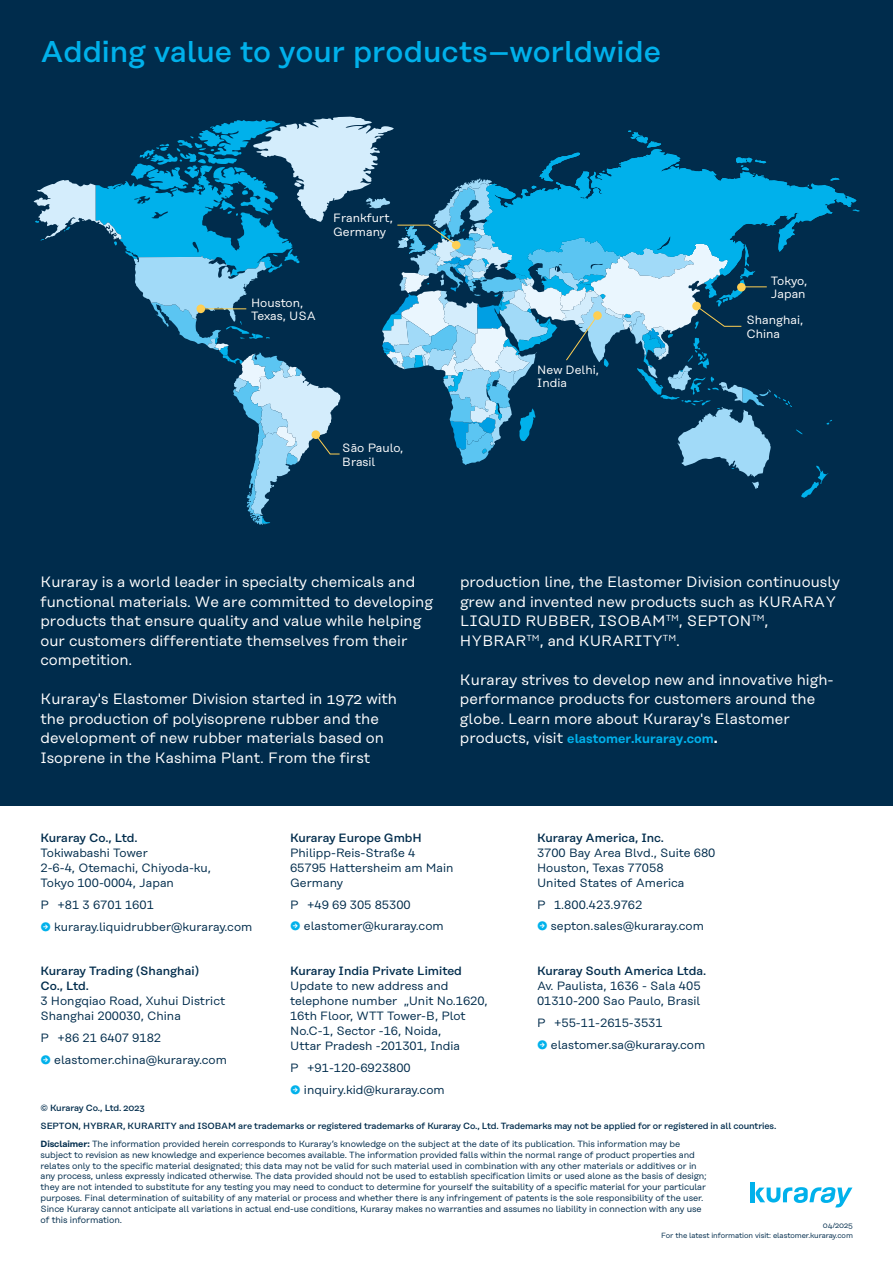
<style>
.page{position:relative;width:893px;height:1263px;background:#fff}
.page>*{position:absolute;margin:0;border:0;box-sizing:border-box;transform-origin:0 0}
.t1{font:500 30px "Rational Text";color:#00b1eb}
.t2{font:15px/19.5px "Rational Text";color:#fff}
.t3{font:600 12.75px "Rational Text";color:#00b1eb}
.t4{font:12px/15px "Rational Text";color:#002c4c}
.t5{font:500 12px/15px "Rational Text";color:#002c4c}
.t6{font:12px/13.5px "Rational Text";color:#fff}
.t7{font:500 12px "Rational Text";letter-spacing:-.02em;color:#002c4c}
.t8{font:9px/10.8px "Rational Text";letter-spacing:-.01em;color:#002c4c}
.t9{font:500 9px/18.3px "Rational Text";letter-spacing:-.01em;color:#002c4c}
.t10{font:7.5px/9px "Rational Text";letter-spacing:-.01em;color:#002c4c;text-align:right}
.s1{font-weight:400;font-size:15px;color:#fff}
.s2{font-size:15px;color:#fff}
.s3{font-weight:600}
</style>
<div class="page">
<div style="left:0;top:0;width:893px;height:805px;background:#002c4c"></div>
<svg style="left:33px;top:117px;width:807px;height:408px"></svg>
<hr style="left:750px;top:1182px;width:4px;height:20px;background:#00b1eb">
<svg style="left:756px;top:1187px;width:96px;height:20px"></svg>
<h1 class="t1" style="left:40px;top:34px;width:622px">Adding value to your products–worldwide</h1>
<h3 class="t6" style="left:333px;top:211px;width:61px">Frankfurt,<br>Germany</h3>
<h3 class="t6" style="left:251px;top:296px;width:66px">Houston,<br>Texas, USA</h3>
<h3 class="t6" style="left:342px;top:441px;width:63px">São Paulo,<br>Brasil</h3>
<h3 class="t6" style="left:537px;top:363px;width:63px">New Delhi,<br>India</h3>
<h3 class="t6" style="left:771px;top:274px;width:38px">Tokyo,<br>Japan</h3>
<h3 class="t6" style="left:746px;top:313px;width:58px">Shanghai,<br>China</h3>
<h2 class="t2" style="left:40px;top:572px;width:394px">Kuraray is a world leader in specialty chemicals and functional materials. We are committed to developing products that ensure quality and value while helping our customers differentiate themselves from their competition.</h2>
<h2 class="t2" style="left:40px;top:689px;width:358px">Kuraray's Elastomer Division started in 1972 with the production of polyisoprene rubber and the development of new rubber materials based on Isoprene in the Kashima Plant. From the first</h2>
<h2 class="t2" style="left:460px;top:572px;width:381px">production line, the Elastomer Division continuously grew and invented new products such as KURARAY LIQUID RUBBER, ISOBAM<sup>TM</sup>, SEPTON<sup>TM</sup>, HYBRAR<sup>TM</sup>, and KURARITY<sup>TM</sup>.</h2>
<h2 class="t2" style="left:460px;top:670px;width:375px">Kuraray strives to develop new and innovative high&shy;performance products for customers around the globe. Learn more about Kuraray's Elastomer</h2>
<h3 class="t3" style="left:460px;top:731px;width:259px"><span class="s1">products, visit</span> elastomer.kuraray.com<span class="s2">.</span></h3>
<h3 class="t7" style="left:40px;top:831px;width:99px">Kuraray Co., Ltd.</h3>
<h3 class="t4" style="left:40px;top:845px;width:172px">Tokiwabashi Tower<br>2-6-4, Otemachi, Chiyoda-ku,<br>Tokyo 100-0004, Japan</h3>
<h3 class="t4" style="left:54px;top:894px;width:200px;line-height:21.8px;text-indent:-14px">P +81 3 6701 1601 kuraray.liquidrubber@kuraray.com</h3>
<h3 class="t5" style="left:40px;top:964px;width:160px">Kuraray Trading (Shanghai)<br>Co., Ltd.</h3>
<h3 class="t4" style="left:40px;top:994px;width:186px">3 Hongqiao Road, Xuhui District<br>Shanghai 200030, China</h3>
<h3 class="t4" style="left:54px;top:1027px;width:174px;line-height:21.8px;text-indent:-14px">P +86 21 6407 9182 elastomer.china@kuraray.com</h3>
<h3 class="t5" style="left:290px;top:830px;width:133px">Kuraray Europe GmbH</h3>
<h3 class="t4" style="left:290px;top:845px;width:165px">Philipp-Reis-Straße 4<br>65795 Hattersheim am Main<br>Germany</h3>
<h3 class="t4" style="left:304px;top:894px;width:141px;line-height:21.8px;text-indent:-14px">P +49 69 305 85300 elastomer@kuraray.com</h3>
<h3 class="t5" style="left:290px;top:964px;width:173px">Kuraray India Private Limited</h3>
<h3 class="t4" style="left:290px;top:979px;width:199px">Update to new address and telephone number „Unit No.1620,<br>16th Floor, WTT Tower-B, Plot<br>No.C-1, Sector -16, Noida,<br>Uttar Pradesh -201301, India</h3>
<h3 class="t4" style="left:304px;top:1057px;width:142px;line-height:21.8px;text-indent:-14px">P +91-120-6923800 inquiry.kid@kuraray.com</h3>
<h3 class="t5" style="left:537px;top:830px;width:128px">Kuraray America, Inc.</h3>
<h3 class="t4" style="left:537px;top:845px;width:180px">3700 Bay Area Blvd., Suite 680<br>Houston, Texas 77058<br>United States of America</h3>
<h3 class="t4" style="left:551px;top:894px;width:155px;line-height:21.8px;text-indent:-14px">P 1.800.423.9762 septon.sales@kuraray.com</h3>
<h3 class="t5" style="left:537px;top:964px;width:171px">Kuraray South America Ltda.</h3>
<h3 class="t4" style="left:537px;top:979px;width:165px">Av. Paulista, 1636 - Sala 405<br>01310-200 Sao Paulo, Brasil</h3>
<h3 class="t4" style="left:551px;top:1012px;width:156px;line-height:21.8px;text-indent:-14px">P +55-11-2615-3531 elastomer.sa@kuraray.com</h3>
<p class="t9" style="left:40px;top:1098px;width:737px">© Kuraray Co., Ltd. 2023<br>SEPTON, HYBRAR, KURARITY and ISOBAM are trademarks or registered trademarks of Kuraray Co., Ltd. Trademarks may not be applied for or registered in all countries.</p>
<p class="t8" style="left:40px;top:1138px;width:668px"><span class="s3">Disclaimer:</span> The information provided herein corresponds to Kuraray’s knowledge on the subject at the date of its publication. This information may be subject to revision as new knowledge and experience becomes available. The information provided falls within the normal range of product properties and relates only to the specific material designated; this data may not be valid for such material used in combination with any other materials or additives or in any process, unless expressly indicated otherwise. The data provided should not be used to establish specification limits or used alone as the basis of design; they are not intended to substitute for any testing you may need to conduct to determine for yourself the suitability of a specific material for your particular purposes. Final determination of suitability of any material or process and whether there is any infringement of patents is the sole responsibility of the user.<br>Since Kuraray cannot anticipate all variations in actual end-use conditions, Kuraray makes no warranties and assumes no liability in connection with any use of this information.</p>
<p class="t10" style="left:661px;top:1221px;width:193px">04/2025<br>For the latest information visit: elastomer.kuraray.com</p>
</div>
